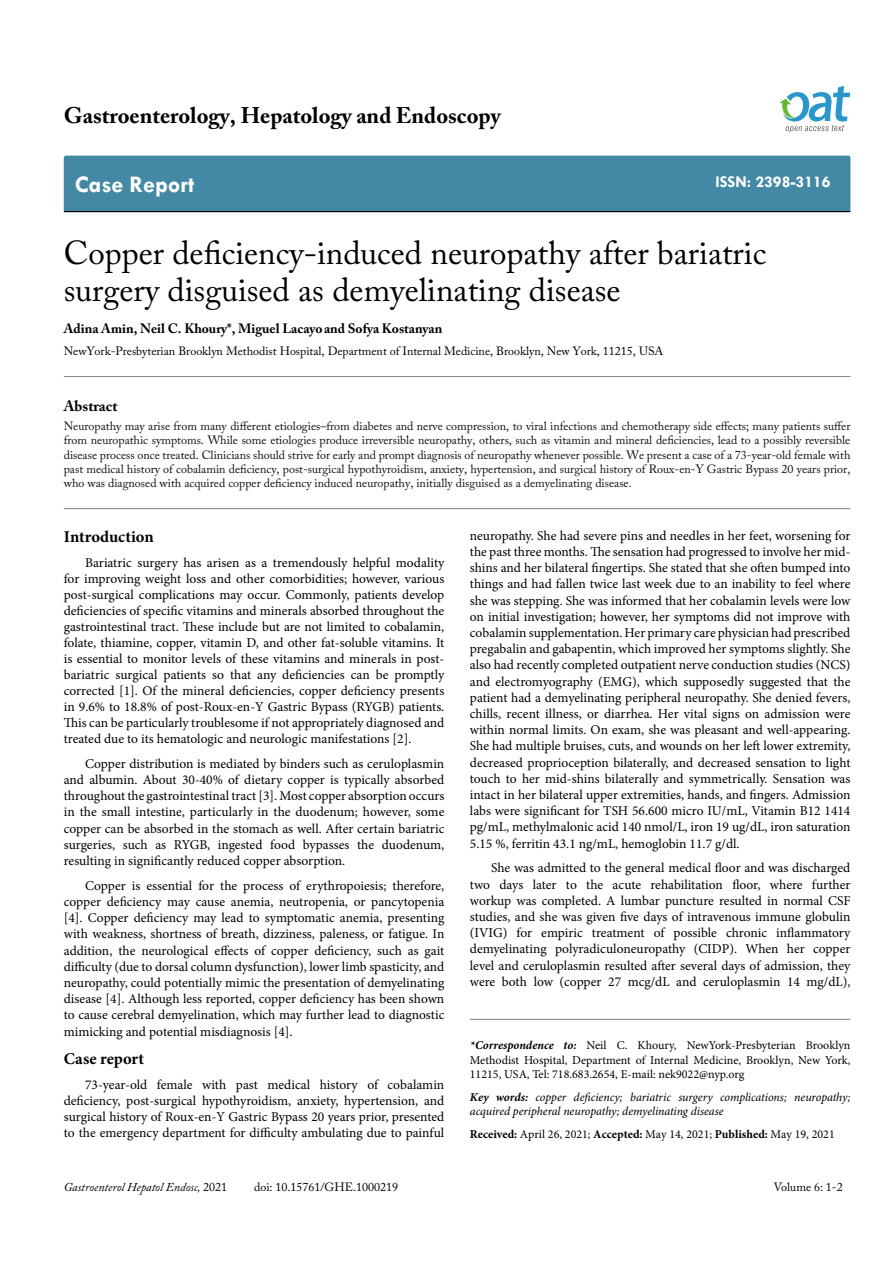
<style>
.page{position:relative;width:893px;height:1263px;background:#fff}
.page>*{position:absolute;margin:0;border:0;box-sizing:border-box;transform-origin:0 0}
.t1{font:33px/37.5px "Adobe Caslon Pro";color:#000}
.t2{font:700 24px "Tw Cen";color:#fff}
.t3{font:700 22.5px "Adobe Caslon Pro";color:#000}
.t4{font:700 16.5px "Minion Pro";letter-spacing:.005em;color:#000}
.t5{font:700 16.5px "Tw Cen";color:#fff}
.t6{font:700 15px "Adobe Caslon Pro";color:#000}
.t7{font:13.5px/16.2px "Minion Pro";color:#000;text-align:justify}
.t8{font:700 13.5px "Adobe Caslon Pro";color:#000}
.t9{font:12px/14.4px "Adobe Caslon Pro";color:#0e101a;text-align:justify}
.t10{font:12px/14.4px "Minion Pro";color:#000;text-align:justify}
.t11{font:12px "Adobe Caslon Pro";color:#000}
.t12{font:italic 12px/14.4px "Minion Pro";letter-spacing:-.005em;color:#000}
.t13{font:italic 12px "Adobe Caslon Pro";color:#000}
.s1{font-style:normal}
.s2{font-weight:700;font-style:italic}
.s3{font-weight:700}
</style>
<div class="page">
<div style="left:64px;top:156px;width:786px;height:55px;background:#4389a5"></div>
<hr style="left:64px;top:211px;width:786px;height:1px;background:#000">
<svg style="left:779px;top:86px;width:71px;height:47px"></svg>
<hr style="left:64px;top:508px;width:786px;height:1px;background:#808285">
<hr style="left:64px;top:376px;width:786px;height:1px;background:#808285">
<hr style="left:470px;top:1019px;width:380px;height:1px;background:#808285">
<h3 class="t3" style="left:64px;top:102px;width:438px">Gastroenterology, Hepatology and Endoscopy</h3>
<h2 class="t2" style="left:75px;top:170px;width:121px">Case Report</h2>
<p class="t5" style="left:715px;top:172px;width:117px">ISSN: 2398-3116</p>
<h1 class="t1" style="left:64px;top:233px;width:704px">Copper deficiency-induced neuropathy after bariatric surgery disguised as demyelinating disease</h1>
<p class="t8" style="left:64px;top:320px;width:380px">Adina Amin, Neil C. Khoury*, Miguel Lacayoand Sofya Kostanyan</p>
<p class="t11" style="left:64px;top:344px;width:601px">NewYork-Presbyterian Brooklyn Methodist Hospital, Department of Internal Medicine, Brooklyn, New York, 11215, USA</p>
<p class="t6" style="left:64px;top:397px;width:55px">Abstract</p>
<p class="t9" style="left:64px;top:418px;width:788px">Neuropathy may arise from many different etiologies–from diabetes and nerve compression, to viral infections and chemotherapy side effects; many patients suffer from neuropathic symptoms. While some etiologies produce irreversible neuropathy, others, such as vitamin and mineral deficiencies, lead to a possibly reversible disease process once treated. Clinicians should strive for early and prompt diagnosis of neuropathy whenever possible. We present a case of a 73-year-old female with past medical history of cobalamin deficiency, post-surgical hypothyroidism, anxiety, hypertension, and surgical history of Roux-en-Y Gastric Bypass 20 years prior, who was diagnosed with acquired copper deficiency induced neuropathy, initially disguised as a demyelinating disease.</p>
<p class="t4" style="left:64px;top:525px;width:91px">Introduction</p>
<p class="t7" style="left:64px;top:554px;width:382px;text-indent:21px">Bariatric surgery has arisen as a tremendously helpful modality for improving weight loss and other comorbidities; however, various post-surgical complications may occur. Commonly, patients develop deficiencies of specific vitamins and minerals absorbed throughout the gastrointestinal tract. These include but are not limited to cobalamin, folate, thiamine, copper, vitamin D, and other fat-soluble vitamins. It is essential to monitor levels of these vitamins and minerals in post&shy;bariatric surgical patients so that any deficiencies can be promptly corrected [1]. Of the mineral deficiencies, copper deficiency presents in 9.6% to 18.8% of post-Roux-en-Y Gastric Bypass (RYGB) patients.<br>This can be particularly troublesome if not appropriately diagnosed and treated due to its hematologic and neurologic manifestations [2].</p>
<p class="t7" style="left:64px;top:755px;width:382px;text-indent:21px">Copper distribution is mediated by binders such as ceruloplasmin and albumin. About 30-40% of dietary copper is typically absorbed throughout the gastrointestinal tract [3]. Most copper absorption occurs in the small intestine, particularly in the duodenum; however, some copper can be absorbed in the stomach as well. After certain bariatric surgeries, such as RYGB, ingested food bypasses the duodenum, resulting in significantly reduced copper absorption.</p>
<p class="t7" style="left:64px;top:877px;width:382px;text-indent:21px">Copper is essential for the process of erythropoiesis; therefore, copper deficiency may cause anemia, neutropenia, or pancytopenia [4]. Copper deficiency may lead to symptomatic anemia, presenting with weakness, shortness of breath, dizziness, paleness, or fatigue. In addition, the neurological effects of copper deficiency, such as gait difficulty (due to dorsal column dysfunction), lower limb spasticity, and neuropathy, could potentially mimic the presentation of demyelinating disease [4]. Although less reported, copper deficiency has been shown to cause cerebral demyelination, which may further lead to diagnostic mimicking and potential misdiagnosis [4].</p>
<p class="t4" style="left:64px;top:1047px;width:82px">Case report</p>
<p class="t7" style="left:64px;top:1076px;width:382px;text-indent:21px">73-year-old female with past medical history of cobalamin deficiency, post-surgical hypothyroidism, anxiety, hypertension, and surgical history of Roux-en-Y Gastric Bypass 20 years prior, presented to the emergency department for difficulty ambulating due to painful</p>
<p class="t13" style="left:64px;top:1180px;width:165px">Gastroenterol Hepatol Endosc, <span class="s1">2021</span></p>
<p class="t11" style="left:254px;top:1180px;width:145px">doi: 10.15761/GHE.1000219</p>
<p class="t7" style="left:470px;top:527px;width:382px">neuropathy. She had severe pins and needles in her feet, worsening for the past three months. The sensation had progressed to involve her mid&shy;shins and her bilateral fingertips. She stated that she often bumped into things and had fallen twice last week due to an inability to feel where she was stepping. She was informed that her cobalamin levels were low on initial investigation; however, her symptoms did not improve with cobalamin supplementation. Her primary care physician had prescribed pregabalin and gabapentin, which improved her symptoms slightly. She also had recently completed outpatient nerve conduction studies (NCS) and electromyography (EMG), which supposedly suggested that the patient had a demyelinating peripheral neuropathy. She denied fevers, chills, recent illness, or diarrhea. Her vital signs on admission were within normal limits. On exam, she was pleasant and well-appearing.<br>She had multiple bruises, cuts, and wounds on her left lower extremity, decreased proprioception bilaterally, and decreased sensation to light touch to her mid-shins bilaterally and symmetrically. Sensation was intact in her bilateral upper extremities, hands, and fingers. Admission labs were significant for TSH 56.600 micro IU/mL, Vitamin B12 1414 pg/mL, methylmalonic acid 140 nmol/L, iron 19 ug/dL, iron saturation 5.15 %, ferritin 43.1 ng/mL, hemoglobin 11.7 g/dl.</p>
<p class="t7" style="left:470px;top:860px;width:382px;text-indent:21px">She was admitted to the general medical floor and was discharged two days later to the acute rehabilitation floor, where further workup was completed. A lumbar puncture resulted in normal CSF studies, and she was given five days of intravenous immune globulin (IVIG) for empiric treatment of possible chronic inflammatory demyelinating polyradiculoneuropathy (CIDP). When her copper level and ceruloplasmin resulted after several days of admission, they were both low (copper 27 mcg/dL and ceruloplasmin 14 mg/dL),</p>
<p class="t10" style="left:470px;top:1038px;width:382px"><span class="s2">*Correspondence to:</span> Neil C. Khoury, NewYork-Presbyterian Brooklyn Methodist Hospital, Department of Internal Medicine, Brooklyn, New York, 11215, USA, Tel: 718.683.2654, E-mail: nek9022@nyp.org</p>
<p class="t12" style="left:470px;top:1090px;width:382px"><span class="s3">Key words:</span> copper deficiency; bariatric surgery complications; neuropathy; acquired peripheral neuropathy; demyelinating disease</p>
<p class="t10" style="left:470px;top:1127px;width:366px"><span class="s3">Received:</span> April 26, 2021; <span class="s3">Accepted:</span> May 14, 2021; <span class="s3">Published:</span> May 19, 2021</p>
<p class="t11" style="left:774px;top:1180px;width:71px">Volume 6: 1-2</p>
</div>
